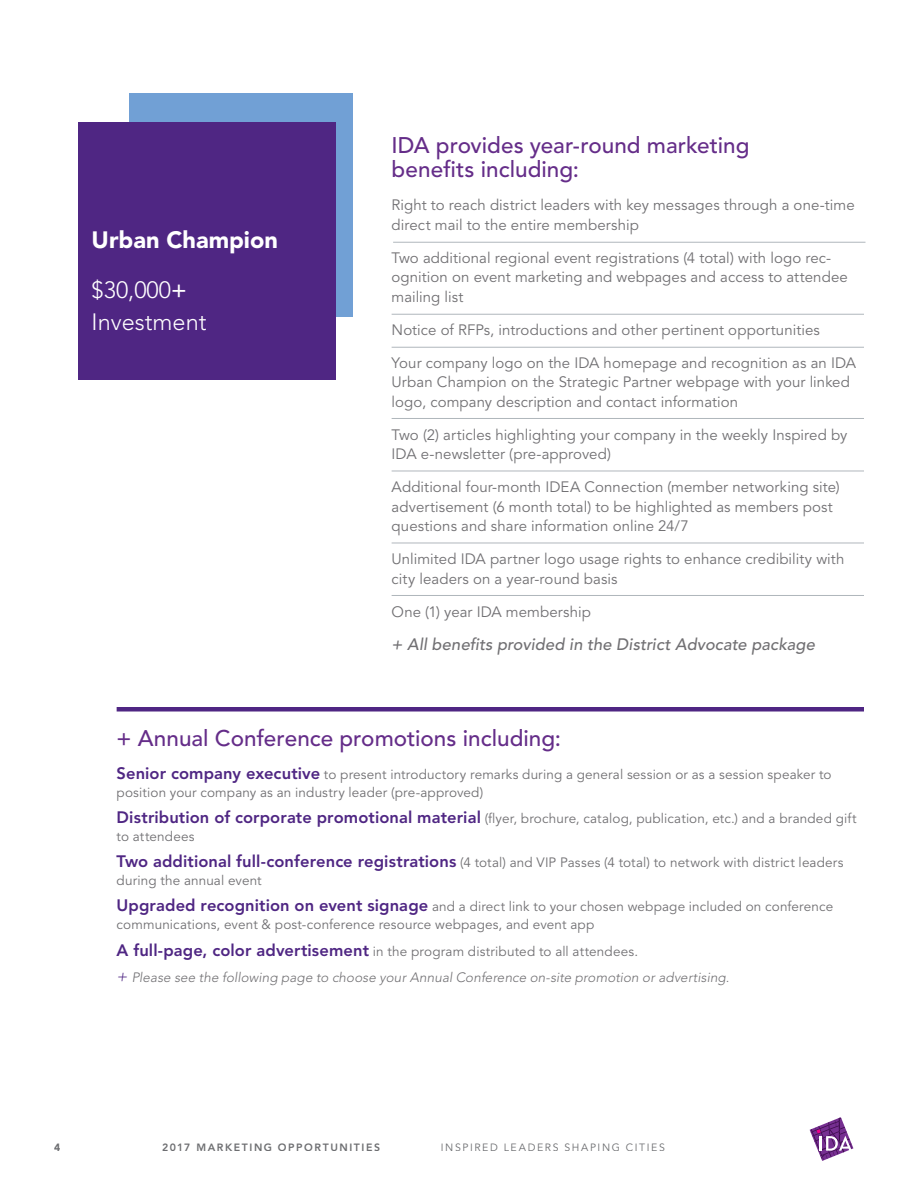
<style>
.page{position:relative;width:918px;height:1188px;background:#fff}
.page>*{position:absolute;margin:0;border:0;box-sizing:border-box;transform-origin:0 0}
.t1{font:900 23.55px/49.9px "Avenir LT Std";color:#fff}
.t2{font:300 23.55px "Avenir LT Std";color:#fff}
.t3{font:500 22.5px/24px "Avenir LT Std";color:#652d89}
.t4{font:italic 500 16.5px "Avenir LT Std";letter-spacing:.005em;color:#717073}
.t5{font:15px/19.5px "Avenir LT Std";letter-spacing:.005em;color:#717073}
.t6{font:13.5px/18px "Avenir LT Std";letter-spacing:.01em;color:#717073}
.t7{font:italic 300 13.5px/26.2px "Avenir LT Std";letter-spacing:.01em;color:#717073}
.t8{font:10.5px "Avenir LT Std";letter-spacing:.155em;color:#6d6e71}
.t9{font:800 10.5px "Avenir LT Std";letter-spacing:.15em;color:#6d6e71}
.t10{font:900 10.5px "Avenir LT Std";color:#6d6e71}
.s1{font-weight:300}
.s2{font-weight:500}
.s3{font-weight:800;font-size:16.5px;color:#4f2683}
.s4{font-weight:800;font-style:normal;font-size:16.5px;color:#4f2683}
.s5{font-weight:400;font-style:normal}
.s6{font-size:16.5px;color:#4f2683}
</style>
<div class="page">
<div style="left:129px;top:93px;width:223px;height:223px;background:#71a0d5"></div>
<hr style="left:393px;top:242px;width:473px;height:1px;background:#b0b7bc">
<hr style="left:392px;top:314px;width:472px;height:1px;background:#b0b7bc">
<hr style="left:392px;top:347px;width:472px;height:1px;background:#b0b7bc">
<hr style="left:392px;top:418px;width:472px;height:1px;background:#b0b7bc">
<div style="left:117px;top:707px;width:747px;height:5px;background:#4f2683"></div>
<div style="left:78px;top:122px;width:258px;height:257px;background:#4f2683"></div>
<hr style="left:392px;top:471px;width:472px;height:1px;background:#b0b7bc">
<hr style="left:392px;top:595px;width:472px;height:1px;background:#b0b7bc">
<hr style="left:392px;top:543px;width:472px;height:1px;background:#b0b7bc">
<svg style="left:810px;top:1117px;width:43px;height:44px"></svg>
<h1 class="t1" style="left:92px;top:215px;width:188px">Urban Champion <span class="s1">$30,000</span><span class="s2">+</span></h1>
<h1 class="t2" style="left:92px;top:308px;width:116px">Investment</h1>
<h2 class="t3" style="left:392px;top:134px;width:359px">IDA provides year-round marketing benefits including:</h2>
<p class="t5" style="left:392px;top:196px;width:465px">Right to reach district leaders with key messages through a one-time direct mail to the entire membership</p>
<p class="t5" style="left:392px;top:248px;width:458px">Two additional regional event registrations (4 total) with logo rec&shy;ognition on event marketing and webpages and access to attendee mailing list</p>
<p class="t5" style="left:392px;top:320px;width:430px">Notice of RFPs, introductions and other pertinent opportunities</p>
<p class="t5" style="left:392px;top:353px;width:466px">Your company logo on the IDA homepage and recognition as an IDA<br>Urban Champion on the Strategic Partner webpage with your linked logo, company description and contact information</p>
<p class="t5" style="left:392px;top:425px;width:457px">Two (2) articles highlighting your company in the weekly Inspired by<br>IDA e-newsletter (pre-approved)</p>
<p class="t5" style="left:392px;top:478px;width:450px">Additional four-month IDEA Connection (member networking site) advertisement (6 month total) to be highlighted as members post questions and share information online 24/7</p>
<p class="t5" style="left:392px;top:550px;width:454px">Unlimited IDA partner logo usage rights to enhance credibility with city leaders on a year-round basis</p>
<p class="t5" style="left:392px;top:602px;width:201px">One (1) year IDA membership</p>
<p class="t4" style="left:392px;top:634px;width:425px">+ All benefits provided in the District Advocate package</p>
<h2 class="t3" style="left:117px;top:726px;width:446px">+ Annual Conference promotions including:</h2>
<p class="t6" style="left:117px;top:765px;width:716px"><span class="s3">Senior company executive</span> to present introductory remarks during a general session or as a session speaker to position your company as an industry leader (pre-approved)</p>
<p class="t6" style="left:117px;top:810px;width:741px"><span class="s3">Distribution of corporate promotional material</span> (flyer, brochure, catalog, publication, etc.) and a branded gift to attendees</p>
<p class="t6" style="left:117px;top:854px;width:728px"><span class="s3">Two additional full-conference registrations</span> (4 total) and VIP Passes (4 total) to network with district leaders during the annual event</p>
<p class="t6" style="left:117px;top:898px;width:718px"><span class="s3">Upgraded recognition on event signage</span> and a direct link to your chosen webpage included on conference communications, event &amp; post-conference resource webpages, and event app</p>
<p class="t7" style="left:117px;top:938px;width:614px"><span class="s4">A full-page, color advertisement</span> <span class="s5">in the program distributed to all attendees.<br></span><span class="s6">+</span> Please see the following page to choose your Annual Conference on-site promotion or advertising.</p>
<p class="t10" style="left:54px;top:1141px;width:8px">4</p>
<p class="t9" style="left:162px;top:1141px;width:220px">2017 MARKETING OPPORTUNITIES</p>
<p class="t8" style="left:441px;top:1141px;width:226px">INSPIRED LEADERS SHAPING CITIES</p>
</div>
